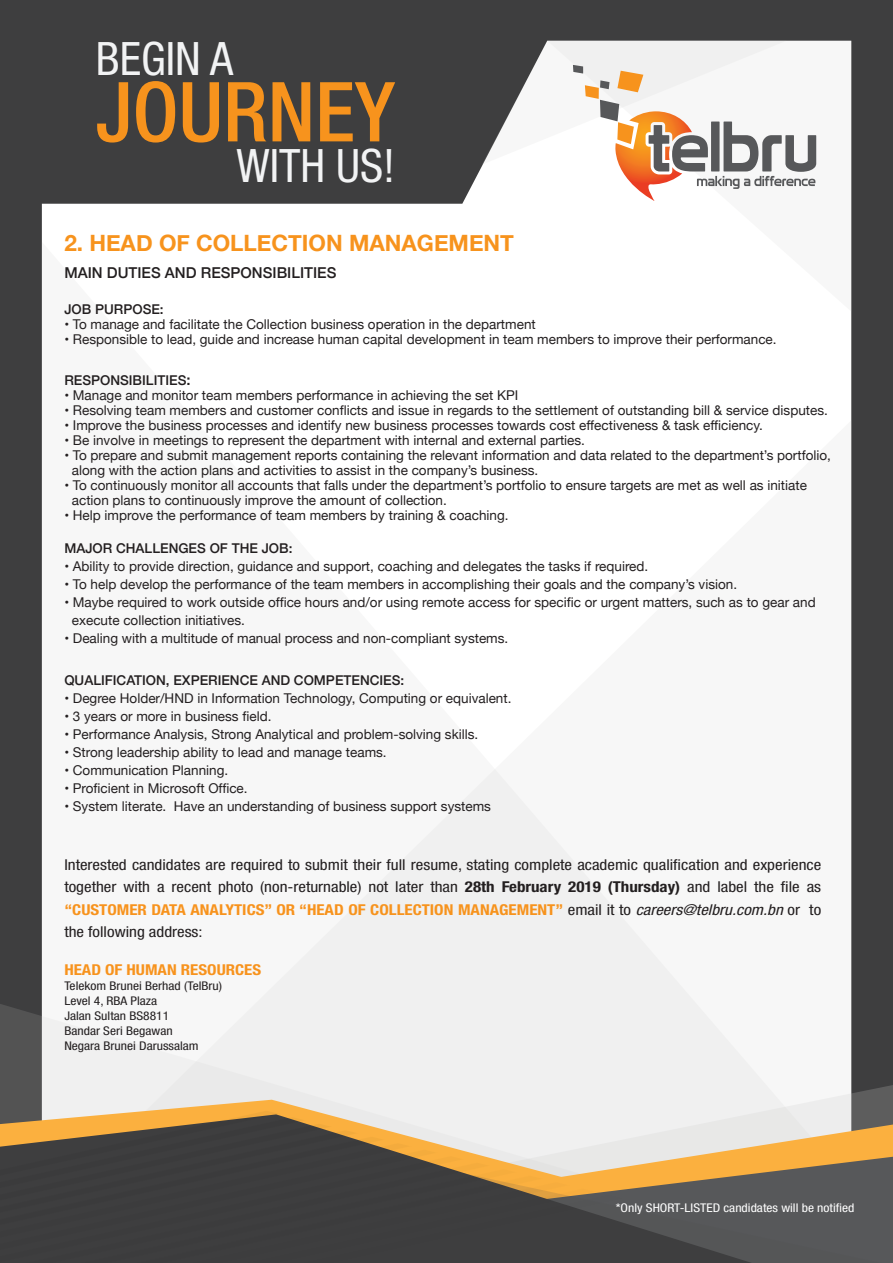
<style>
.page{position:relative;width:893px;height:1263px;background:#3e3e3f}
.page>*{position:absolute;margin:0;border:0;box-sizing:border-box;transform-origin:0 0}
.t1{font:500 condensed 82.8px "Helvetica Neue LT Pro";color:#f7931d}
.t2{font:condensed 46.05px "Helvetica Neue LT Pro";color:#f2f3f4}
.t3{font:700 22.5px "Helvetica Neue";color:#f7931d}
.t4{font:condensed 15px/22.5px "Helvetica Neue LT Pro";color:#231f20;text-align:justify;scale:1.13 1}
.t5{font:500 15px "Helvetica Neue";color:#231f20}
.t6{font:700 condensed 15px "Helvetica Neue LT Pro";color:#f7931d;scale:1.13 1}
.t7{font:13.5px/15px "Helvetica Neue";color:#231f20}
.t8{font:500 13.5px "Helvetica Neue";color:#231f20}
.t9{font:condensed 12px/15px "Helvetica Neue LT Pro";color:#231f20;scale:1.13 1}
.t10{font:condensed 12px "Helvetica Neue LT Pro";color:#fff;scale:1.13 1}
.s1{font-size:15px}
.s2{font-weight:700}
.s3{font-weight:700;color:#f7931d}
.s4{font-style:italic}
</style>
<div class="page">
<svg style="left:42px;top:166px;width:505px;height:76px;fill:#fff"></svg>
<div style="left:547px;top:41px;width:304px;height:201px;background:#f7f7f7"></div>
<div style="left:42px;top:242px;width:809px;height:761px;background:#f7f7f7"></div>
<svg style="left:482px;top:41px;width:334px;height:160px;background:#dad3ce"></svg>
<svg style="left:0;top:1003px;width:893px;height:97px;background:#e1e1e1"></svg>
<svg style="left:0;top:1100px;width:893px;height:34px;background:#dad4cc"></svg>
<svg style="left:791px;top:1134px;width:102px;height:129px;background:#7b6c55"></svg>
<svg style="left:737px;top:1108px;width:13px;height:154px;background:#988c79"></svg>
<svg style="left:705px;top:1108px;width:34px;height:150px;background:#908575"></svg>
<svg style="left:0;top:1108px;width:729px;height:140px"></svg>
<h2 class="t2" style="left:96px;top:32px;width:139px">BEGIN A</h2>
<h1 class="t1" style="left:96px;top:63px;width:301px">JOURNEY</h1>
<h2 class="t2" style="left:236px;top:139px;width:160px">WITH US!</h2>
<h3 class="t3" style="left:64px;top:226px;width:451px">2. HEAD OF COLLECTION MANAGEMENT</h3>
<p class="t5" style="left:64px;top:261px;width:274px">MAIN DUTIES AND RESPONSIBILITIES</p>
<p class="t8" style="left:64px;top:299px;width:101px">JOB PURPOSE:</p>
<p class="t7" style="left:64px;top:318px;width:473px">• To manage and facilitate the Collection business operation in the department</p>
<p class="t7" style="left:64px;top:333px;width:714px">• Responsible to lead, guide and increase human capital development in team members to improve their performance.</p>
<p class="t8" style="left:64px;top:369px;width:128px">RESPONSIBILITIES<span class="s1">:</span></p>
<p class="t7" style="left:64px;top:388px;width:455px">• Manage and monitor team members performance in achieving the set KPI</p>
<p class="t7" style="left:64px;top:403px;width:765px">• Resolving team members and customer conflicts and issue in regards to the settlement of outstanding bill &amp; service disputes.</p>
<p class="t7" style="left:64px;top:418px;width:700px">• Improve the business processes and identify new business processes towards cost effectiveness &amp; task efficiency.</p>
<p class="t7" style="left:64px;top:433px;width:522px">• Be involve in meetings to represent the department with internal and external parties.</p>
<p class="t7" style="left:72px;top:448px;width:760px;text-indent:-8px">• To prepare and submit management reports containing the relevant information and data related to the department’s portfolio, along with the action plans and activities to assist in the company’s business.</p>
<p class="t7" style="left:72px;top:478px;width:736px;text-indent:-8px">• To continuously monitor all accounts that falls under the department’s portfolio to ensure targets are met as well as initiate action plans to continuously improve the amount of collection.</p>
<p class="t7" style="left:64px;top:508px;width:446px">• Help improve the performance of team members by training &amp; coaching.</p>
<p class="t8" style="left:64px;top:537px;width:230px">MAJOR CHALLENGES OF THE JOB:</p>
<p class="t7" style="left:64px;top:559px;width:585px">• Ability to provide direction, guidance and support, coaching and delegates the tasks if required.</p>
<p class="t7" style="left:64px;top:577px;width:674px">• To help develop the performance of the team members in accomplishing their goals and the company’s vision.</p>
<p class="t7" style="left:72px;top:594px;width:745px;line-height:18px;text-indent:-8px">• Maybe required to work outside office hours and/or using remote access for specific or urgent matters, such as to gear and execute collection initiatives.</p>
<p class="t7" style="left:64px;top:631px;width:445px">• Dealing with a multitude of manual process and non-compliant systems.</p>
<p class="t8" style="left:64px;top:669px;width:341px">QUALIFICATION, EXPERIENCE AND COMPETENCIES:</p>
<p class="t7" style="left:64px;top:691px;width:449px">• Degree Holder/HND in Information Technology, Computing or equivalent.</p>
<p class="t7" style="left:64px;top:709px;width:209px">• 3 years or more in business field.</p>
<p class="t7" style="left:64px;top:727px;width:415px">• Performance Analysis, Strong Analytical and problem-solving skills.</p>
<p class="t7" style="left:64px;top:745px;width:324px">• Strong leadership ability to lead and manage teams.</p>
<p class="t7" style="left:64px;top:763px;width:165px">• Communication Planning.</p>
<p class="t7" style="left:64px;top:781px;width:185px">• Proficient in Microsoft Office.</p>
<p class="t7" style="left:64px;top:799px;width:428px">• System literate. Have an understanding of business support systems</p>
<p class="t4" style="left:64px;top:853px;width:671px">Interested candidates are required to submit their full resume, stating complete academic qualification and experience together with a recent photo (non-returnable) not later than <span class="s2">28th February 2019 (Thursday)</span> and label the file as <span class="s3">“CUSTOMER DATA ANALYTICS” OR “HEAD OF COLLECTION MANAGEMENT”</span> email it to <span class="s4">careers@telbru.com.bn</span> or to the following address:</p>
<p class="t6" style="left:64px;top:960px;width:176px">HEAD OF HUMAN RESOURCES</p>
<p class="t9" style="left:64px;top:978px;width:141px">Telekom Brunei Berhad (TelBru)<br>Level 4, RBA Plaza<br>Jalan Sultan BS8811<br>Bandar Seri Begawan<br>Negara Brunei Darussalam</p>
<p class="t10" style="left:616px;top:1201px;width:213px">*Only SHORT-LISTED candidates will be notified</p>
</div>
